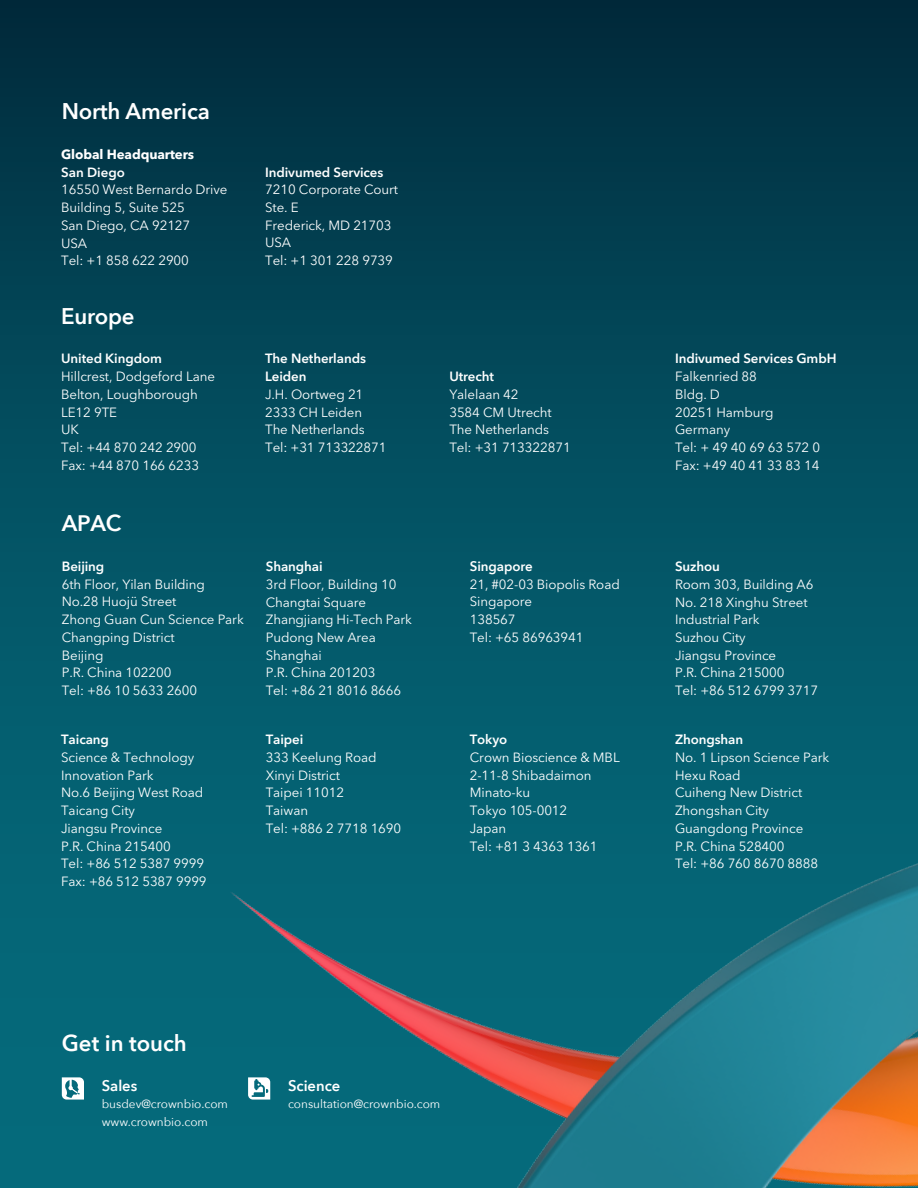
<style>
.page{position:relative;width:918px;height:1188px;background:#fff}
.page>*{position:absolute;margin:0;border:0;box-sizing:border-box;transform-origin:0 0}
.t1{font:600 22.2px "Avenir Next";letter-spacing:-.005em;color:#fff}
.t2{font:600 14.85px "Avenir Next";color:#fff}
.t3{font:13.35px/17.7px "Avenir Next LT Pro";letter-spacing:-.005em;color:#fff}
.t4{font:600 13.35px/17.7px "Avenir Next LT Pro";letter-spacing:-.005em;color:#fff}
.t5{font:700 13.35px "Avenir Next LT Pro";letter-spacing:-.005em;color:#fff}
.t6{font:600 13.35px "Avenir Next";letter-spacing:-.005em;color:#fff}
.t7{font:11.85px/17.7px "Avenir Next";color:#fff}
</style>
<div class="page">
<div style="left:0;top:0;width:918px;height:1188px;background:linear-gradient(to bottom,#013243,#067485)"></div>
<svg style="left:62px;top:1077px;width:22px;height:23px"></svg>
<img style="left:90px;top:82px;width:828px;height:1106px">
<h1 class="t1" style="left:62px;top:92px;width:150px">North America</h1>
<p class="t5" style="left:61px;top:146px;width:135px">Global Headquarters</p>
<p class="t4" style="left:61px;top:163px;width:65px">San Diego</p>
<p class="t3" style="left:61px;top:181px;width:168px">16550 West Bernardo Drive<br>Building 5, Suite 525<br>San Diego, CA 92127<br>USA<br>Tel: +1 858 622 2900</p>
<h1 class="t1" style="left:61px;top:297px;width:75px">Europe</h1>
<p class="t4" style="left:61px;top:350px;width:102px">United Kingdom</p>
<p class="t3" style="left:61px;top:368px;width:155px">Hillcrest, Dodgeford Lane<br>Belton, Loughborough<br>LE12 9TE<br>UK<br>Tel: +44 870 242 2900<br>Fax: +44 870 166 6233</p>
<h1 class="t1" style="left:62px;top:504px;width:61px">APAC</h1>
<p class="t4" style="left:62px;top:557px;width:44px">Beijing</p>
<p class="t3" style="left:62px;top:575px;width:183px">6th Floor, Yilan Building<br>No.28 Huojü Street<br>Zhong Guan Cun Science Park<br>Changping District<br>Beijing<br>P.R. China 102200<br>Tel: +86 10 5633 2600</p>
<p class="t4" style="left:61px;top:731px;width:49px">Taicang</p>
<p class="t3" style="left:61px;top:748px;width:147px">Science &amp; Technology<br>Innovation Park<br>No.6 Beijing West Road<br>Taicang City<br>Jiangsu Province<br>P.R. China 215400<br>Tel: +86 512 5387 9999<br>Fax: +86 512 5387 9999</p>
<p class="t4" style="left:265px;top:163px;width:120px">Indivumed Services</p>
<p class="t3" style="left:265px;top:181px;width:134px">7210 Corporate Court<br>Ste. E<br>Frederick, MD 21703<br>USA<br>Tel: +1 301 228 9739</p>
<p class="t4" style="left:265px;top:350px;width:102px">The Netherlands<br>Leiden</p>
<p class="t3" style="left:265px;top:385px;width:123px">J.H. Oortweg 21<br>2333 CH Leiden<br>The Netherlands<br>Tel: +31 713322871</p>
<p class="t4" style="left:266px;top:558px;width:58px">Shanghai</p>
<p class="t3" style="left:266px;top:575px;width:148px">3rd Floor, Building 10<br>Changtai Square<br>Zhangjiang Hi-Tech Park<br>Pudong New Area<br>Shanghai<br>P.R. China 201203<br>Tel: +86 21 8016 8666</p>
<p class="t4" style="left:266px;top:731px;width:39px">Taipei</p>
<p class="t3" style="left:266px;top:748px;width:137px">333 Keelung Road<br>Xinyi District<br>Taipei 11012<br>Taiwan<br>Tel: +886 2 7718 1690</p>
<p class="t4" style="left:449px;top:367px;width:46px">Utrecht</p>
<p class="t3" style="left:449px;top:385px;width:123px">Yalelaan 42<br>3584 CM Utrecht<br>The Netherlands<br>Tel: +31 713322871</p>
<p class="t6" style="left:470px;top:555px;width:64px">Singapore</p>
<p class="t3" style="left:470px;top:575px;width:152px">21, #02-03 Biopolis Road<br>Singapore<br>138567<br>Tel: +65 86963941</p>
<p class="t4" style="left:470px;top:731px;width:39px">Tokyo</p>
<p class="t3" style="left:470px;top:748px;width:151px">Crown Bioscience &amp; MBL<br>2-11-8 Shibadaimon<br>Minato-ku<br>Tokyo 105-0012<br>Japan<br>Tel: +81 3 4363 1361</p>
<p class="t4" style="left:675px;top:350px;width:163px">Indivumed Services GmbH</p>
<p class="t3" style="left:675px;top:368px;width:147px">Falkenried 88<br>Bldg. D<br>20251 Hamburg<br>Germany<br>Tel: + 49 40 69 63 572 0<br>Fax: +49 40 41 33 83 14</p>
<p class="t4" style="left:675px;top:557px;width:46px">Suzhou</p>
<p class="t3" style="left:675px;top:575px;width:145px">Room 303, Building A6<br>No. 218 Xinghu Street<br>Industrial Park<br>Suzhou City<br>Jiangsu Province<br>P.R. China 215000<br>Tel: +86 512 6799 3717</p>
<p class="t4" style="left:675px;top:731px;width:70px">Zhongshan</p>
<p class="t3" style="left:675px;top:748px;width:156px">No. 1 Lipson Science Park<br>Hexu Road<br>Cuiheng New District<br>Zhongshan City<br>Guangdong Province<br>P.R. China 528400<br>Tel: +86 760 8670 8888</p>
<h1 class="t1" style="left:62px;top:1024px;width:127px">Get in touch</h1>
<p class="t2" style="left:102px;top:1073px;width:37px">Sales</p>
<p class="t7" style="left:102px;top:1095px;width:128px">busdev@crownbio.com www.crownbio.com</p>
<p class="t2" style="left:288px;top:1073px;width:54px">Science</p>
<p class="t7" style="left:288px;top:1095px;width:154px">consultation@crownbio.com</p>
</div>
